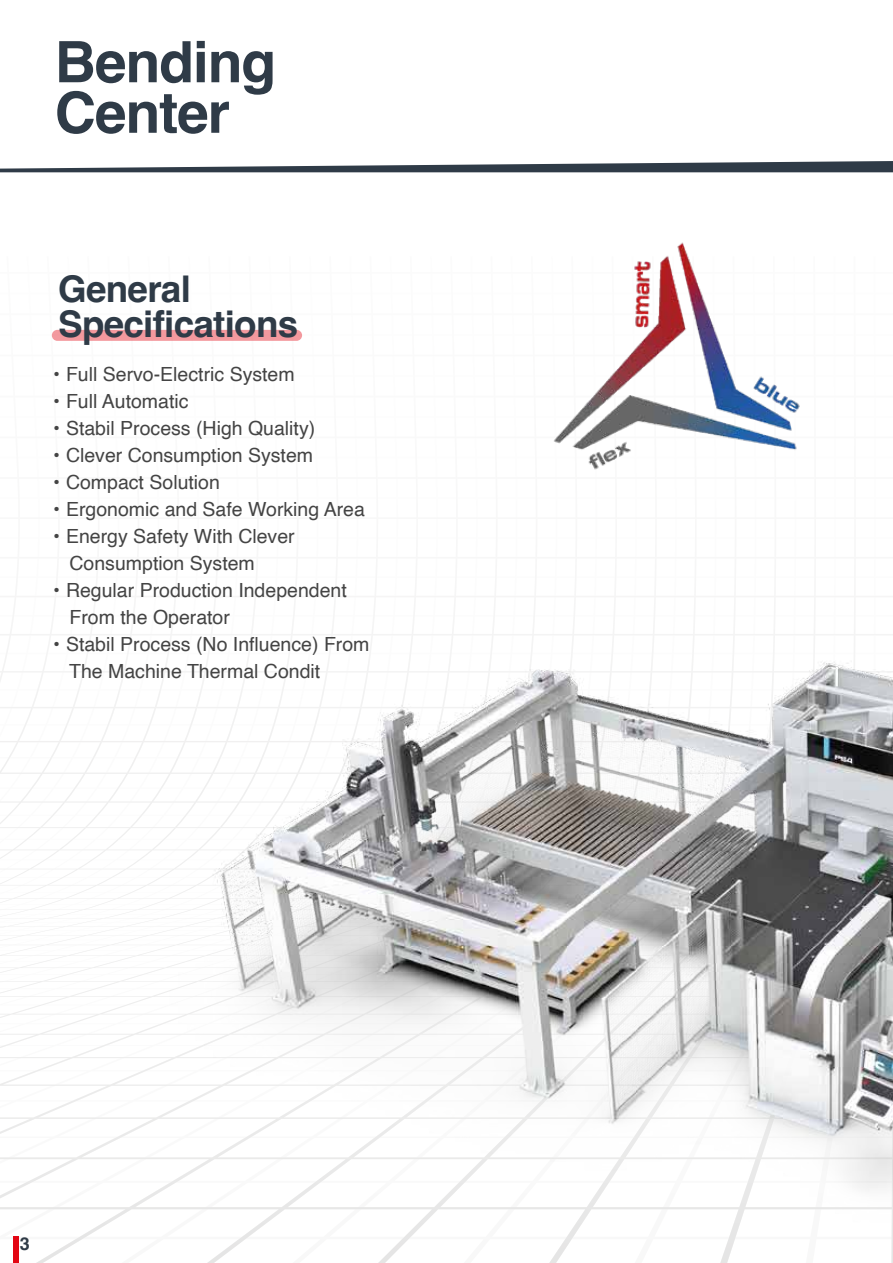
<style>
.page{position:relative;width:893px;height:1263px;background:#fff}
.page>*{position:absolute;margin:0;border:0;box-sizing:border-box;transform-origin:0 0}
.t1{font:700 36.75px/35.2px "Helvetica";letter-spacing:-.02em;color:#2f3b47}
.t2{font:19.5px/27px "Helvetica";color:#444}
.t3{font:700 18px "Helvetica";color:#2f3b47}
</style>
<div class="page">
<svg style="left:0;top:161px;width:893px;height:11px"></svg>
<svg style="left:57px;top:41px;width:216px;height:93px"></svg>
<img style="left:554px;top:242px;width:246px;height:228px">
<div style="left:13px;top:1237px;width:5px;height:26px;background:#e30613"></div>
<div style="left:52px;top:330px;width:250px;height:11px;background:#f3999e;border-radius:6px"></div>
<img style="left:152px;top:629px;width:741px;height:634px">
<h1 class="t1" style="left:58px;top:276px;width:242px">General<br>Specifications</h1>
<p class="t2" style="left:53px;top:362px;width:243px">• Full Servo-Electric System</p>
<p class="t2" style="left:53px;top:388px;width:137px">• Full Automatic</p>
<p class="t2" style="left:53px;top:415px;width:263px">• Stabil Process (High Quality)</p>
<p class="t2" style="left:53px;top:442px;width:261px">• Clever Consumption System</p>
<p class="t2" style="left:53px;top:469px;width:168px">• Compact Solution</p>
<p class="t2" style="left:53px;top:496px;width:313px">• Ergonomic and Safe Working Area</p>
<p class="t2" style="left:70px;top:523px;width:227px;text-indent:-16px">• Energy Safety With Clever<br>Consumption System</p>
<p class="t2" style="left:70px;top:577px;width:279px;text-indent:-16px">• Regular Production Independent<br>From the Operator</p>
<p class="t2" style="left:69px;top:631px;width:302px;text-indent:-16px">• Stabil Process (No Influence) From<br>The Machine Thermal Condit</p>
<p class="t3" style="left:20px;top:1232px;width:12px">3</p>
</div>
